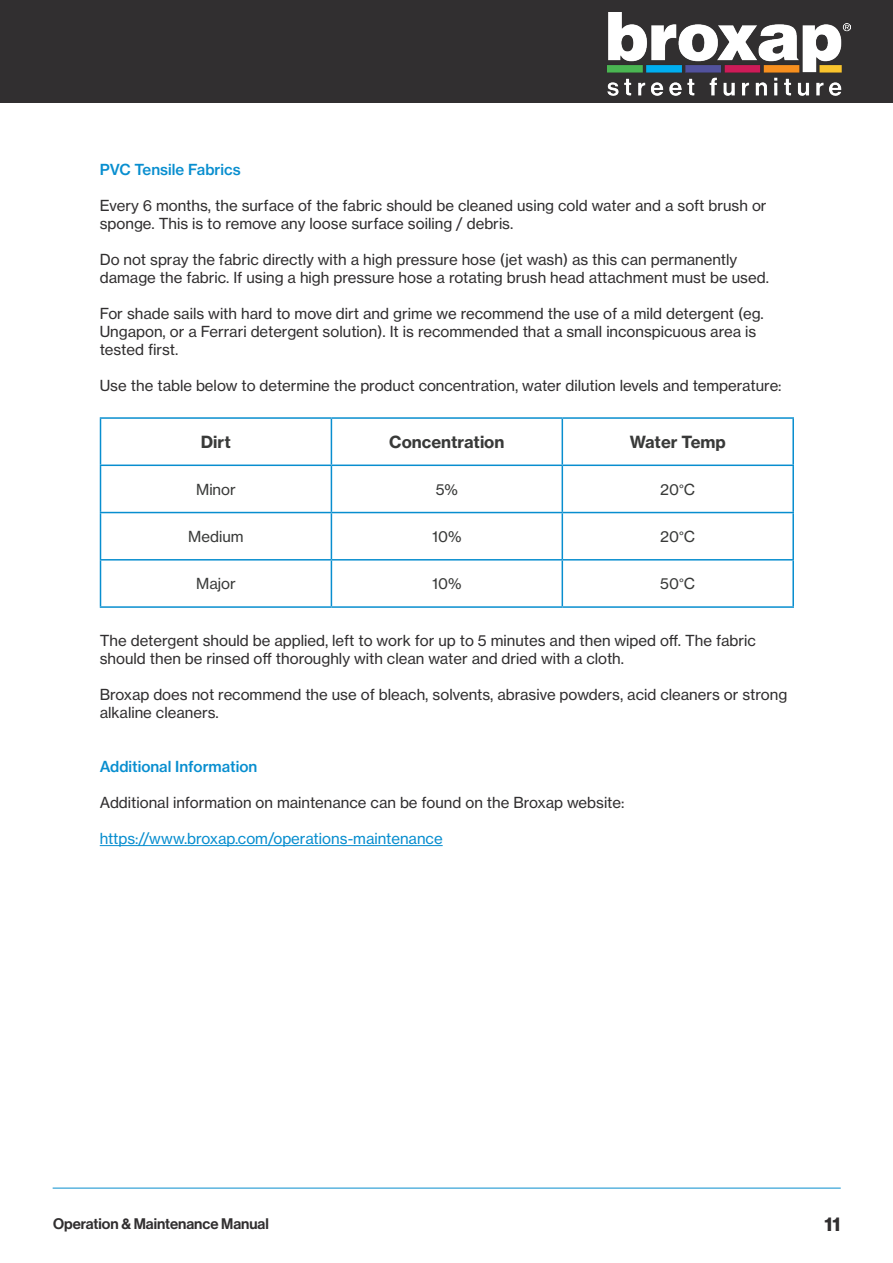
<style>
.page{position:relative;width:893px;height:1263px;background:#fff}
.page>*{position:absolute;margin:0;border:0;box-sizing:border-box;transform-origin:0 0}
.t1{font:19.5px "N Haas Grotesk DS Pro 75 Bd";color:#312f30}
.t2{font:16.5px "N Haas Grotesk TX Pro 75 Bd";color:#393a39}
.t3{font:15px/18px "N Haas Grotesk TX Pro 55 Rg";color:#312f30}
.t4{font:15px "N Haas Grotesk TX Pro 55 Rg";color:#088ecf}
.t5{font:15px "N Haas Grotesk TX Pro 65 Md";color:#088ecf}
.t6{font:15px "N Haas Grotesk TX Pro 55 Rg";color:#393a39}
.t7{font:15px "N Haas Grotesk DS Pro 65 Md";color:#312f30}
.s1{font-family:"N Haas Grotesk DS Pro 55 Rg"}
</style>
<div class="page">
<div style="left:0;top:0;width:893px;height:103px;background:#312f30"></div>
<hr style="left:53px;top:1188px;width:788px;height:1px;background:#088ecf">
<hr style="left:100px;top:417px;width:231px;height:2px;background:#088ecf">
<hr style="left:100px;top:419px;width:1px;height:45px;background:#088ecf">
<hr style="left:331px;top:417px;width:231px;height:2px;background:#088ecf">
<hr style="left:331px;top:419px;width:1px;height:45px;background:#088ecf">
<hr style="left:562px;top:417px;width:232px;height:2px;background:#088ecf">
<hr style="left:562px;top:419px;width:1px;height:45px;background:#088ecf">
<hr style="left:792px;top:419px;width:2px;height:45px;background:#088ecf">
<hr style="left:100px;top:464px;width:231px;height:2px;background:#088ecf">
<hr style="left:100px;top:466px;width:1px;height:46px;background:#088ecf">
<hr style="left:331px;top:464px;width:231px;height:2px;background:#088ecf">
<hr style="left:331px;top:466px;width:1px;height:46px;background:#088ecf">
<hr style="left:562px;top:464px;width:232px;height:2px;background:#088ecf">
<hr style="left:562px;top:466px;width:1px;height:46px;background:#088ecf">
<hr style="left:792px;top:466px;width:2px;height:46px;background:#088ecf">
<hr style="left:100px;top:512px;width:231px;height:1px;background:#088ecf">
<hr style="left:100px;top:513px;width:1px;height:46px;background:#088ecf">
<hr style="left:331px;top:512px;width:231px;height:1px;background:#088ecf">
<hr style="left:331px;top:513px;width:1px;height:46px;background:#088ecf">
<hr style="left:562px;top:512px;width:232px;height:1px;background:#088ecf">
<hr style="left:562px;top:513px;width:1px;height:46px;background:#088ecf">
<hr style="left:792px;top:513px;width:2px;height:46px;background:#088ecf">
<hr style="left:100px;top:559px;width:231px;height:1px;background:#088ecf">
<hr style="left:100px;top:560px;width:1px;height:46px;background:#088ecf">
<hr style="left:331px;top:559px;width:231px;height:1px;background:#088ecf">
<hr style="left:331px;top:560px;width:1px;height:46px;background:#088ecf">
<hr style="left:562px;top:559px;width:232px;height:1px;background:#088ecf">
<hr style="left:562px;top:560px;width:1px;height:46px;background:#088ecf">
<hr style="left:792px;top:560px;width:2px;height:46px;background:#088ecf">
<hr style="left:100px;top:606px;width:231px;height:2px;background:#088ecf">
<hr style="left:331px;top:606px;width:231px;height:2px;background:#088ecf">
<hr style="left:562px;top:606px;width:232px;height:2px;background:#088ecf">
<hr style="left:100px;top:845px;width:343px;height:1px;background:#088ecf">
<img style="left:608px;top:13px;width:243px;height:82px">
<p class="t5" style="left:100px;top:160px;width:142px">PVC Tensile Fabrics</p>
<p class="t3" style="left:100px;top:196px;width:668px">Every 6 months, the surface of the fabric should be cleaned using cold water and a soft brush or sponge. This is to remove any loose surface soiling / debris.</p>
<p class="t3" style="left:100px;top:250px;width:671px">Do not spray the fabric directly with a high pressure hose (jet wash) as this can permanently damage the fabric. If using a high pressure hose a rotating brush head attachment must be used.</p>
<p class="t3" style="left:100px;top:304px;width:666px">For shade sails with hard to move dirt and grime we recommend the use of a mild detergent (eg.<br>Ungapon, or a Ferrari detergent solution). It is recommended that a small inconspicuous area is tested first.</p>
<p class="t3" style="left:100px;top:376px;width:683px">Use the table below to determine the product concentration, water dilution levels and temperature:</p>
<p class="t2" style="left:201px;top:432px;width:31px">Dirt</p>
<p class="t2" style="left:389px;top:432px;width:117px">Concentration</p>
<p class="t2" style="left:630px;top:432px;width:98px">Water Temp</p>
<p class="t6" style="left:196px;top:480px;width:41px">Minor</p>
<p class="t6" style="left:436px;top:480px;width:24px">5%</p>
<p class="t6" style="left:660px;top:480px;width:37px">20<span class="s1">°</span>C</p>
<p class="t6" style="left:188px;top:527px;width:57px">Medium</p>
<p class="t6" style="left:432px;top:527px;width:31px">10%</p>
<p class="t6" style="left:660px;top:527px;width:37px">20<span class="s1">°</span>C</p>
<p class="t6" style="left:196px;top:575px;width:41px">Major</p>
<p class="t6" style="left:432px;top:575px;width:31px">10%</p>
<p class="t6" style="left:660px;top:575px;width:36px">50<span class="s1">°</span>C</p>
<p class="t3" style="left:100px;top:631px;width:658px">The detergent should be applied, left to work for up to 5 minutes and then wiped off. The fabric should then be rinsed off thoroughly with clean water and dried with a cloth.</p>
<p class="t3" style="left:100px;top:685px;width:689px">Broxap does not recommend the use of bleach, solvents, abrasive powders, acid cleaners or strong alkaline cleaners.</p>
<p class="t5" style="left:100px;top:757px;width:159px">Additional Information</p>
<p class="t3" style="left:100px;top:793px;width:526px">Additional information on maintenance can be found on the Broxap website:</p>
<p class="t4" style="left:100px;top:829px;width:344px">https://www.broxap.com/operations-maintenance</p>
<p class="t7" style="left:53px;top:1214px;width:217px">Operation &amp; Maintenance Manual</p>
<p class="t1" style="left:824px;top:1213px;width:17px">11</p>
</div>
